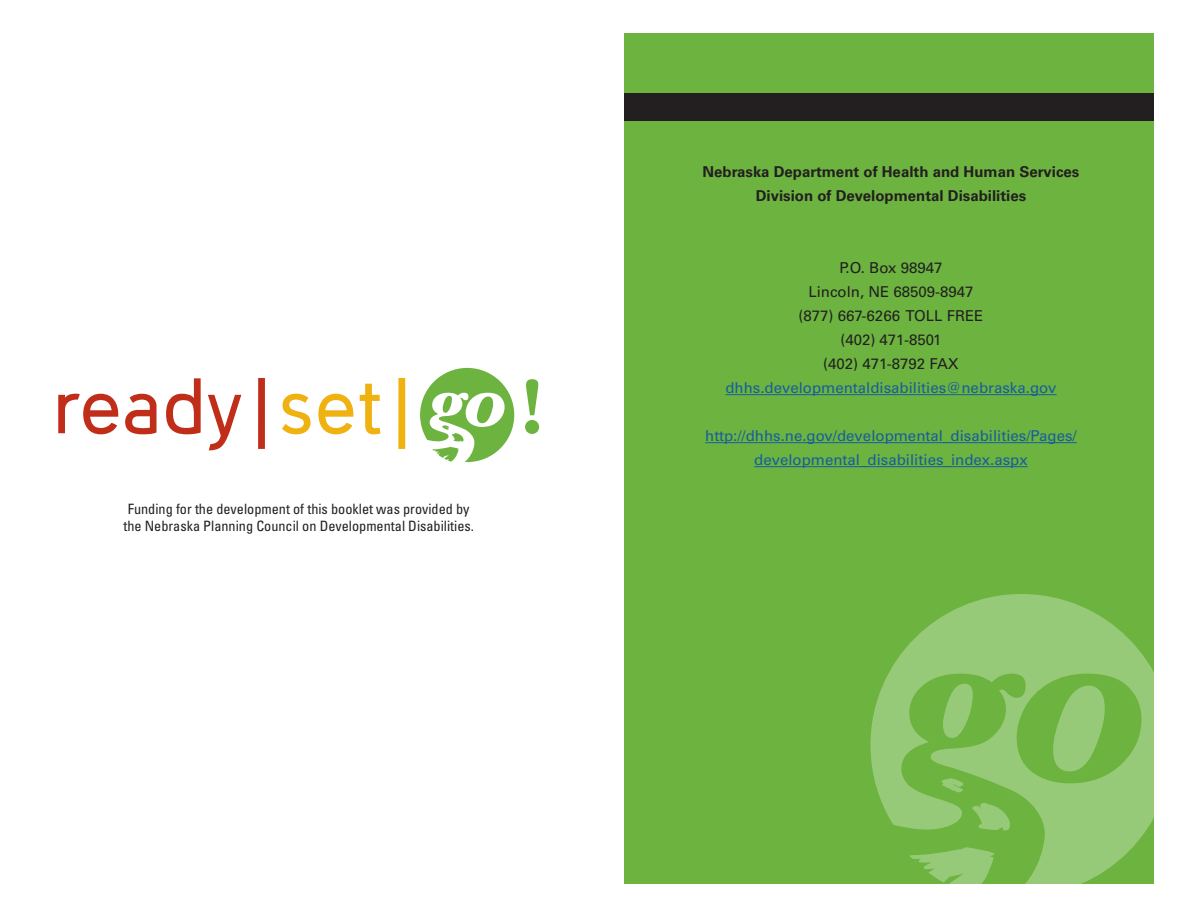
<style>
.page{position:relative;width:1188px;height:918px;background:#fff}
.page>*{position:absolute;margin:0;border:0;box-sizing:border-box;transform-origin:0 0}
.t1{font:15px/24px "Univers LT Std";color:#175d9e;text-align:center}
.t2{font:15px "Univers LT Std";color:#231f20}
.t3{font:700 15px "Univers LT Std";color:#231f20}
.t4{font:condensed 14.25px "Univers LT Std";color:#231f20}
</style>
<div class="page">
<svg style="left:58px;top:394px;width:61px;height:40px"></svg>
<svg style="left:125px;top:394px;width:32px;height:40px"></svg>
<svg style="left:166px;top:378px;width:35px;height:56px"></svg>
<svg style="left:208px;top:395px;width:33px;height:55px"></svg>
<div style="left:258px;top:378px;width:7px;height:71px;background:#c02d19"></div>
<svg style="left:282px;top:394px;width:29px;height:40px"></svg>
<svg style="left:318px;top:394px;width:36px;height:40px"></svg>
<svg style="left:360px;top:384px;width:20px;height:50px"></svg>
<div style="left:398px;top:378px;width:7px;height:71px;background:#efb211"></div>
<svg style="left:420px;top:368px;width:94px;height:94px"></svg>
<svg style="left:525px;top:379px;width:14px;height:55px"></svg>
<div style="left:624px;top:34px;width:530px;height:850px;background:#6cb43f"></div>
<svg style="left:870px;top:594px;width:284px;height:290px;fill:#97ca78"></svg>
<svg style="left:943px;top:684px;width:30px;height:54px"></svg>
<svg style="left:941px;top:778px;width:24px;height:15px"></svg>
<svg style="left:971px;top:803px;width:40px;height:28px"></svg>
<svg style="left:909px;top:847px;width:87px;height:37px"></svg>
<div style="left:624px;top:94px;width:530px;height:27px;background:#231f20"></div>
<hr style="left:725px;top:394px;width:332px;height:1px;background:#175d9e">
<hr style="left:705px;top:442px;width:372px;height:1px;background:#175d9e">
<hr style="left:754px;top:466px;width:274px;height:1px;background:#175d9e">
<p class="t4" style="left:128px;top:500px;width:343px">Funding for the development of this booklet was provided by</p>
<p class="t4" style="left:123px;top:517px;width:352px">the Nebraska Planning Council on Developmental Disabilities.</p>
<p class="t3" style="left:703px;top:163px;width:378px">Nebraska Department of Health and Human Services</p>
<p class="t3" style="left:756px;top:187px;width:272px">Division of Developmental Disabilities</p>
<p class="t2" style="left:840px;top:259px;width:104px">P.O. Box 98947</p>
<p class="t2" style="left:808px;top:283px;width:167px">Lincoln, NE 68509-8947</p>
<p class="t2" style="left:799px;top:307px;width:186px">(877) 667-6266 TOLL FREE</p>
<p class="t2" style="left:840px;top:331px;width:103px">(402) 471-8501</p>
<p class="t2" style="left:823px;top:355px;width:137px">(402) 471-8792 FAX</p>
<p class="t1" style="left:725px;top:376px;width:333px">dhhs.developmentaldisabilities@nebraska.gov</p>
<p class="t1" style="left:705px;top:424px;width:373px">http://dhhs.ne.gov/developmental_disabilities/Pages/ developmental_disabilities_index.aspx</p>
</div>
